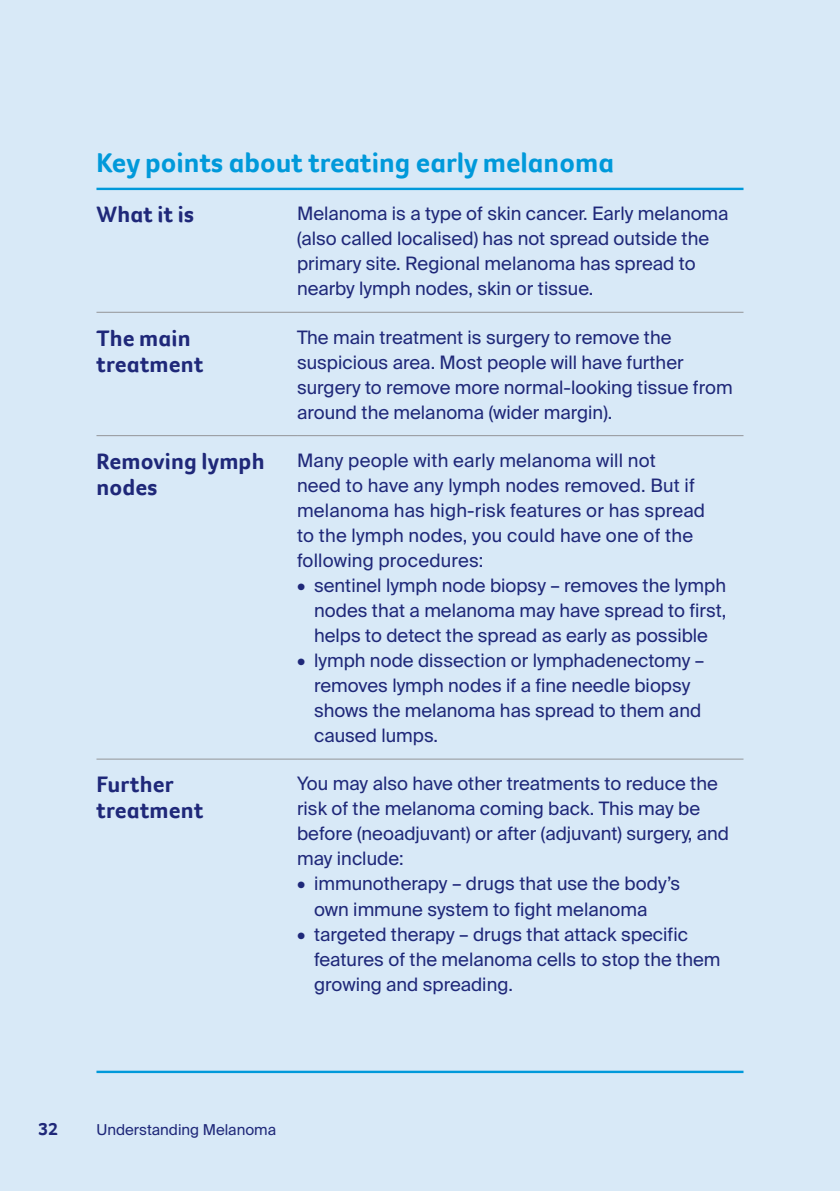
<style>
.page{position:relative;width:840px;height:1191px;background:#fff}
.page>*{position:absolute;margin:0;border:0;box-sizing:border-box;transform-origin:0 0}
._3__Key_points_head{font:700 28px "Foco CC";color:#0099da}
._3__Key_points_subhead{font:700 23px/26px "Foco CC";letter-spacing:.005em;color:#1f2879}
._3__Feature_copy{font:18.4px/25px "Suisse Intl";color:#1f2879}
._3__Feature_copy_bullets{font:18.4px/25px "Suisse Intl";color:#1f2879}
.t1{font:700 18px "Foco CC";color:#1f2879}
.t2{font:15px "Suisse Intl";color:#1f2879}
.s1{font-weight:600}
</style>
<div class="page">
<div style="left:0;top:0;width:838px;height:1191px;background:#d8e9f7"></div>
<hr style="left:96px;top:188px;width:201px;height:2px;background:#0099da">
<hr style="left:297px;top:188px;width:446px;height:2px;background:#0099da">
<hr style="left:96px;top:758px;width:201px;height:1px;background:#939598">
<hr style="left:297px;top:758px;width:446px;height:1px;background:#939598">
<hr style="left:96px;top:312px;width:201px;height:1px;background:#939598">
<hr style="left:297px;top:312px;width:446px;height:1px;background:#939598">
<hr style="left:96px;top:435px;width:201px;height:1px;background:#939598">
<hr style="left:297px;top:435px;width:446px;height:1px;background:#939598">
<hr style="left:96px;top:1070px;width:647px;height:3px;background:#0099da">
<h2 class="_3__Key_points_head" style="left:96px;top:144px;width:518px">Key points about treating early melanoma</h2>
<h4 class="_3__Key_points_subhead" style="left:96px;top:201px;width:99px">What it is</h4>
<p class="_3__Feature_copy" style="left:297px;top:201px;width:433px">Melanoma is a type of skin cancer. Early melanoma (also called localised) has not spread outside the primary site. Regional melanoma has spread to nearby lymph nodes, skin or tissue.</p>
<h4 class="_3__Key_points_subhead" style="left:96px;top:324px;width:108px">The main treatment</h4>
<p class="_3__Feature_copy" style="left:297px;top:325px;width:437px">The main treatment is surgery to remove the suspicious area. Most people will have further surgery to remove more normal-looking tissue from around the melanoma (wider margin).</p>
<h4 class="_3__Key_points_subhead" style="left:96px;top:448px;width:169px">Removing lymph nodes</h4>
<p class="_3__Feature_copy" style="left:297px;top:448px;width:409px">Many people with early melanoma will not<br>need to have any lymph nodes removed. But if melanoma has high-risk features or has spread to the lymph nodes, you could have one of the following procedures:</p>
<p class="_3__Feature_copy_bullets" style="left:314px;top:573px;width:413px;text-align:justify;text-indent:-17px"><span class="s1">•</span> sentinel lymph node biopsy – removes the lymph nodes that a melanoma may have spread to first, helps to detect the spread as early as possible</p>
<p class="_3__Feature_copy_bullets" style="left:314px;top:648px;width:391px;text-indent:-17px"><span class="s1">•</span> lymph node dissection or lymphadenectomy – removes lymph nodes if a fine needle biopsy shows the melanoma has spread to them and caused lumps.</p>
<h4 class="_3__Key_points_subhead" style="left:96px;top:771px;width:108px">Further treatment</h4>
<p class="_3__Feature_copy" style="left:297px;top:771px;width:433px">You may also have other treatments to reduce the risk of the melanoma coming back. This may be before (neoadjuvant) or after (adjuvant) surgery, and may include:</p>
<p class="_3__Feature_copy_bullets" style="left:314px;top:871px;width:367px;text-indent:-17px"><span class="s1">•</span> immunotherapy – drugs that use the body’s own immune system to fight melanoma</p>
<p class="_3__Feature_copy_bullets" style="left:314px;top:921px;width:407px;text-indent:-17px"><span class="s1">•</span> targeted therapy – drugs that attack specific features of the melanoma cells to stop the them growing and spreading.</p>
<p class="t1" style="left:38px;top:1117px;width:21px">32</p>
<p class="t2" style="left:96px;top:1121px;width:181px">Understanding Melanoma</p>
</div>
